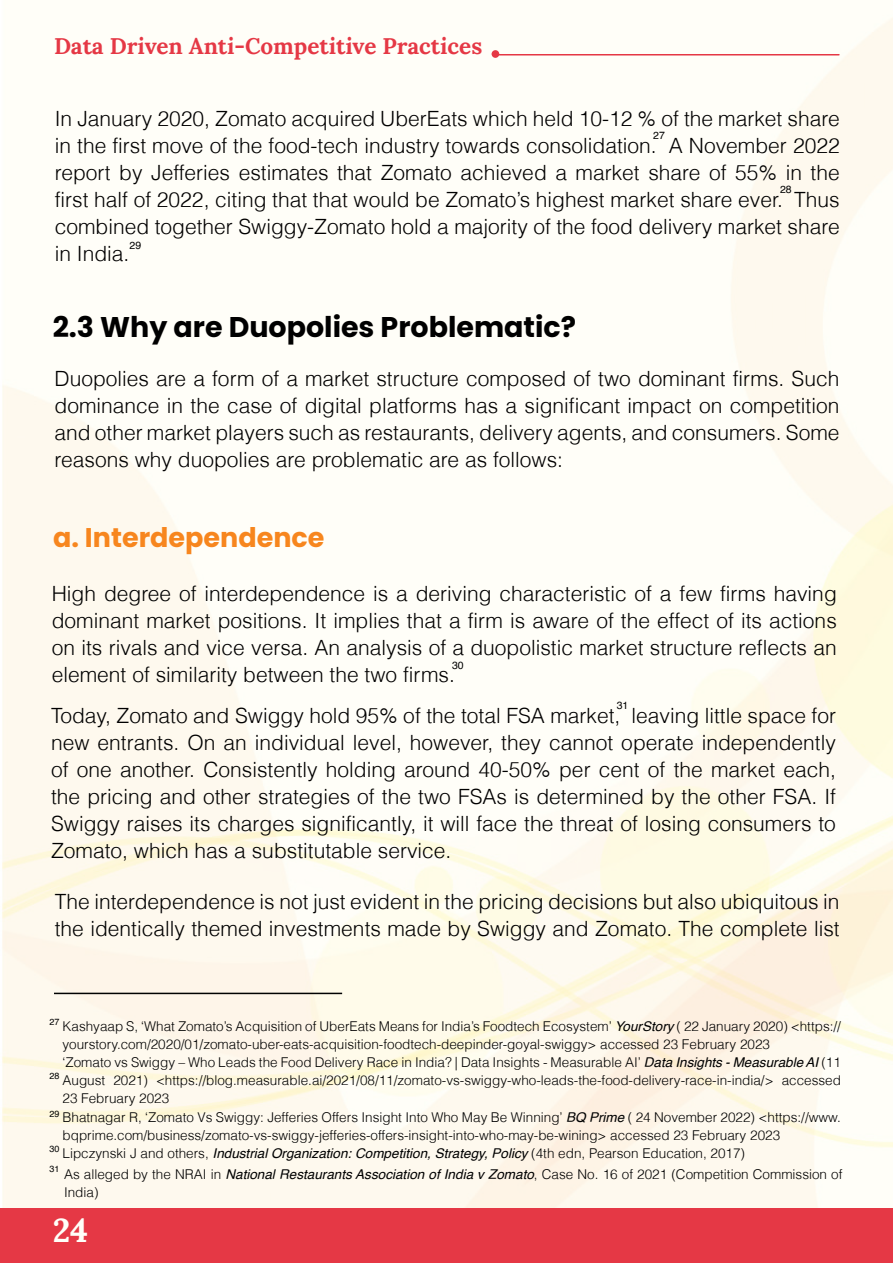
<style>
.page{position:relative;width:893px;height:1263px;background:#fff}
.page>*{position:absolute;margin:0;border:0;box-sizing:border-box;transform-origin:0 0}
.t1{font:700 33px "Lora";color:#fffff9}
.t2{font:700 28.5px "Poppins";color:#000}
.t3{font:700 27px "Poppins";color:#f7861e}
.t4{font:700 22.5px "Lora";color:#e53845}
.t5{font:300 21px/27px "Helvetica";color:#000;text-align:justify}
.t6{font:300 13.5px/18px "Helvetica";color:#000}
.t7{font:10.5px "Helvetica";color:#000101}
.t8{font:9px "Helvetica";color:#000101}
.s1{font-weight:400;font-style:italic}
</style>
<div class="page">
<img style="left:0;top:17px;width:893px;height:1192px">
<div style="left:0;top:1209px;width:893px;height:54px;background:#e53845"></div>
<hr style="left:496px;top:54px;width:343px;height:2px;background:#e53845">
<div style="left:492px;top:50px;width:7px;height:8px;background:#e53845;border-radius:50%"></div>
<hr style="left:54px;top:993px;width:288px;height:1px;background:#000101">
<p class="t4" style="left:54px;top:31px;width:430px">Data Driven Anti-Competitive Practices</p>
<p class="t5" style="left:55px;top:105px;width:786px">In January 2020, Zomato acquired UberEats which held 10-12 % of the market share in the first move of the food-tech industry towards consolidation. A November 2022 report by Jefferies estimates that Zomato achieved a market share of 55% in the first half of 2022, citing that that would be Zomato’s highest market share ever. Thus combined together Swiggy-Zomato hold a majority of the food delivery market share in India.</p>
<p class="t7" style="left:653px;top:127px;width:13px">27</p>
<p class="t7" style="left:780px;top:182px;width:13px">28</p>
<p class="t7" style="left:130px;top:238px;width:13px">29</p>
<h2 class="t2" style="left:53px;top:311px;width:525px">2.3 Why are Duopolies Problematic?</h2>
<p class="t5" style="left:55px;top:364px;width:786px">Duopolies are a form of a market structure composed of two dominant firms. Such dominance in the case of digital platforms has a significant impact on competition and other market players such as restaurants, delivery agents, and consumers. Some reasons why duopolies are problematic are as follows:</p>
<p class="t3" style="left:53px;top:522px;width:273px">a. Interdependence</p>
<p class="t5" style="left:52px;top:580px;width:786px">High degree of interdependence is a deriving characteristic of a few firms having dominant market positions. It implies that a firm is aware of the effect of its actions on its rivals and vice versa. An analysis of a duopolistic market structure reflects an element of similarity between the two firms.</p>
<p class="t7" style="left:452px;top:657px;width:13px">30</p>
<p class="t7" style="left:617px;top:697px;width:13px">31</p>
<p class="t5" style="left:51px;top:701px;width:786px">Today, Zomato and Swiggy hold 95% of the total FSA market, leaving little space for new entrants. On an individual level, however, they cannot operate independently of one another. Consistently holding around 40-50% per cent of the market each, the pricing and other strategies of the two FSAs is determined by the other FSA. If Swiggy raises its charges significantly, it will face the threat of losing consumers to Zomato, which has a substitutable service.</p>
<p class="t5" style="left:55px;top:888px;width:786px">The interdependence is not just evident in the pricing decisions but also ubiquitous in the identically themed investments made by Swiggy and Zomato. The complete list</p>
<p class="t8" style="left:50px;top:1014px;width:12px">27</p>
<p class="t6" style="left:63px;top:1017px;width:780px">Kashyaap S, ‘What Zomato’s Acquisition of UberEats Means for India’s Foodtech Ecosystem’ <span class="s1">YourStory</span> ( 22 January 2020) &lt;https:// yourstory.com/2020/01/zomato-uber-eats-acquisition-foodtech-deepinder-goyal-swiggy&gt; accessed 23 February 2023<br>‘Zomato vs Swiggy – Who Leads the Food Delivery Race in India? | Data Insights - Measurable AI’ <span class="s1">Data Insights - Measurable AI</span> (11<br>August 2021) &lt;https://blog.measurable.ai/2021/08/11/zomato-vs-swiggy-who-leads-the-food-delivery-race-in-india/&gt; accessed 23 February 2023</p>
<p class="t8" style="left:50px;top:1069px;width:12px">28</p>
<p class="t8" style="left:50px;top:1107px;width:12px">29</p>
<p class="t8" style="left:50px;top:1142px;width:12px">30</p>
<p class="t6" style="left:63px;top:1108px;width:780px">Bhatnagar R, ‘Zomato Vs Swiggy: Jefferies Offers Insight Into Who May Be Winning’ <span class="s1">BQ Prime</span> ( 24 November 2022) &lt;https://www. bqprime.com/business/zomato-vs-swiggy-jefferies-offers-insight-into-who-may-be-wining&gt; accessed 23 February 2023</p>
<p class="t6" style="left:63px;top:1144px;width:684px">Lipczynski J and others, <span class="s1">Industrial Organization: Competition, Strategy, Policy</span> (4th edn, Pearson Education, 2017)</p>
<p class="t8" style="left:50px;top:1162px;width:12px">31</p>
<p class="t6" style="left:64px;top:1165px;width:780px">As alleged by the NRAI in <span class="s1">National Restaurants Association of India v Zomato</span>, Case No. 16 of 2021 (Competition Commission of<br>India)</p>
<h1 class="t1" style="left:53px;top:1208px;width:37px">24</h1>
</div>
